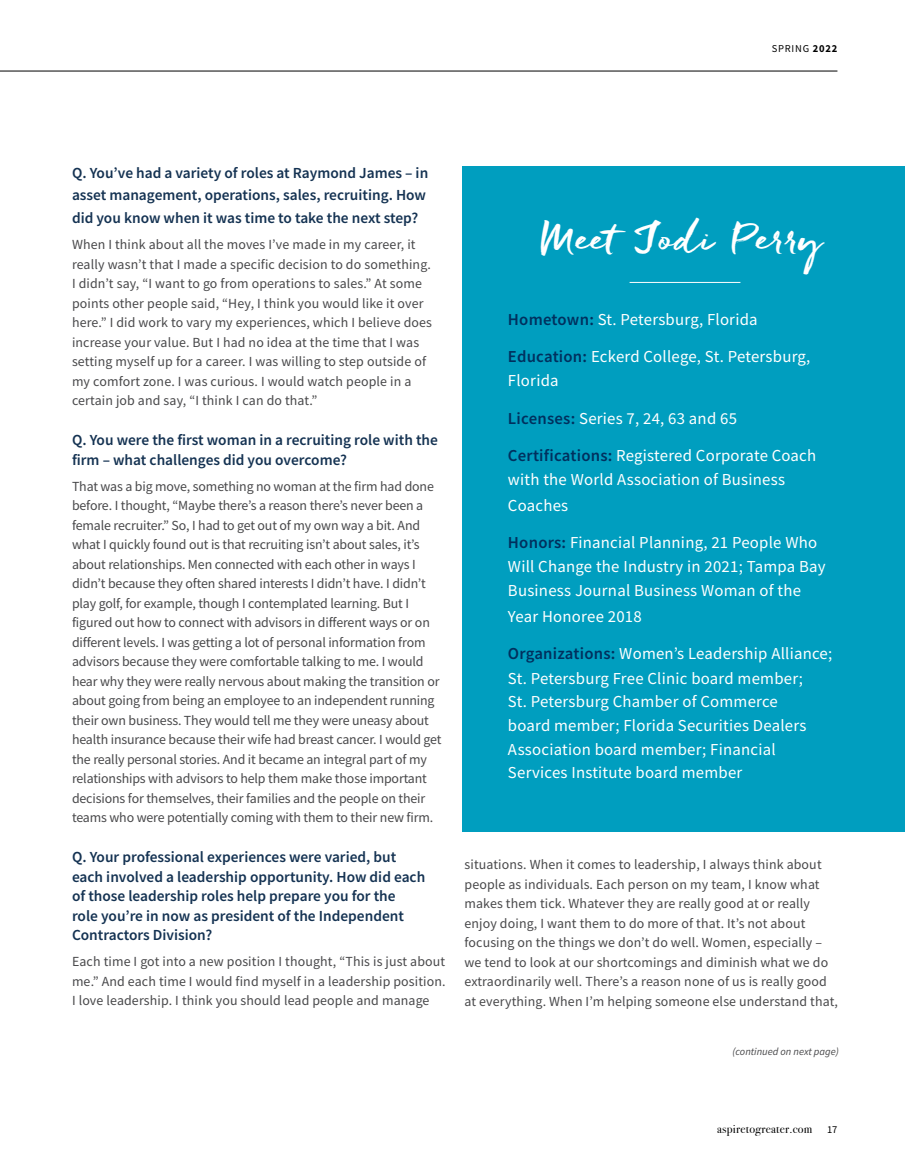
<style>
.page{position:relative;width:905px;height:1175px;background:#fff}
.page>*{position:absolute;margin:0;border:0;box-sizing:border-box;transform-origin:0 0}
.t1{font:40.5px "Freeland";letter-spacing:.015em;color:#fff}
.t2{font:16.8px/23.7px "Source Sans Pro";letter-spacing:.015em;color:#fff}
.t3{font:600 15.3px/19.5px "Source Sans Pro";color:#143252}
.t4{font:13.8px/19.5px "Source Sans Pro";letter-spacing:-.01em;color:#48484a}
.t5{font:13.8px/19.5px "Source Sans Pro";letter-spacing:.01em;color:#48484a}
.t6{font:12px "Bodoni Svty Two ITCTT";letter-spacing:.02em;color:#000}
.t7{font:italic 10.5px "Source Sans Pro";color:#48484a}
.t8{font:10.5px "Source Sans Pro";letter-spacing:.075em;color:#000}
.s1{font-weight:700;font-size:10.65px}
.s2{font-weight:600;color:#00305e}
.s3{font-family:"Source Sans Pro";font-size:10.5px}
</style>
<div class="page">
<hr style="left:0;top:71px;width:837px;height:1px;background:#000">
<div style="left:462px;top:166px;width:442px;height:665px;background:#009ebf"></div>
<hr style="left:629px;top:282px;width:111px;height:1px;background:#fff">
<p class="t8" style="left:771px;top:41px;width:67px">SPRING <span class="s1">2022</span></p>
<p class="t3" style="left:72px;top:161px;width:358px;line-height:22.5px">Q. You’ve had a variety of roles at Raymond James – in asset management, operations, sales, recruiting. How did you know when it was time to take the next step?</p>
<p class="t5" style="left:72px;top:235px;width:361px">When I think about all the moves I’ve made in my career, it really wasn’t that I made a specific decision to do something.<br>I didn’t say, “I want to go from operations to sales.” At some points other people said, “Hey, I think you would like it over here.” I did work to vary my experiences, which I believe does increase your value. But I had no idea at the time that I was setting myself up for a career. I was willing to step outside of my comfort zone. I was curious. I would watch people in a certain job and say, “I think I can do that.”</p>
<p class="t3" style="left:72px;top:430px;width:367px">Q. You were the first woman in a recruiting role with the firm – what challenges did you overcome?</p>
<p class="t4" style="left:72px;top:476px;width:371px">That was a big move, something no woman at the firm had done before. I thought, “Maybe there’s a reason there’s never been a female recruiter.” So, I had to get out of my own way a bit. And what I quickly found out is that recruiting isn’t about sales, it’s about relationships. Men connected with each other in ways I didn’t because they often shared interests I didn’t have. I didn’t play golf, for example, though I contemplated learning. But I figured out how to connect with advisors in different ways or on different levels. I was getting a lot of personal information from advisors because they were comfortable talking to me. I would hear why they were really nervous about making the transition or about going from being an employee to an independent running their own business. They would tell me they were uneasy about health insurance because their wife had breast cancer. I would get the really personal stories. And it became an integral part of my relationships with advisors to help them make those important decisions for themselves, their families and the people on their teams who were potentially coming with them to their new firm.</p>
<p class="t3" style="left:72px;top:847px;width:355px">Q. Your professional experiences were varied, but each involved a leadership opportunity. How did each of those leadership roles help prepare you for the role you’re in now as president of the Independent Contractors Division?</p>
<p class="t4" style="left:72px;top:952px;width:375px;text-align:justify">Each time I got into a new position I thought, “This is just about me.” And each time I would find myself in a leadership position.<br>I love leadership. I think you should lead people and manage</p>
<h1 class="t1" style="left:541px;top:211px;width:279px">Meet Jodi Perry</h1>
<p class="t2" style="left:508px;top:307px;width:251px"><span class="s2">Hometown:</span> St. Petersburg, Florida</p>
<p class="t2" style="left:508px;top:345px;width:304px"><span class="s2">Education:</span> Eckerd College, St. Petersburg,<br>Florida</p>
<p class="t2" style="left:508px;top:406px;width:230px"><span class="s2">Licenses:</span> Series 7, 24, 63 and 65</p>
<p class="t2" style="left:508px;top:444px;width:310px"><span class="s2">Certifications:</span> Registered Corporate Coach with the World Association of Business</p>
<p class="t2" style="left:508px;top:493px;width:62px">Coaches</p>
<p class="t2" style="left:508px;top:531px;width:319px"><span class="s2">Honors:</span> Financial Planning, 21 People Who<br>Will Change the Industry in 2021; Tampa Bay<br>Business Journal Business Woman of the</p>
<p class="t2" style="left:508px;top:604px;width:135px">Year Honoree 2018</p>
<p class="t2" style="left:508px;top:642px;width:326px"><span class="s2">Organizations:</span> Women’s Leadership Alliance; St. Petersburg Free Clinic board member;<br>St. Petersburg Chamber of Commerce<br>board member; Florida Securities Dealers Association board member; Financial Services Institute board member</p>
<p class="t5" style="left:464px;top:854px;width:375px">situations. When it comes to leadership, I always think about people as individuals. Each person on my team, I know what makes them tick. Whatever they are really good at or really enjoy doing, I want them to do more of that. It’s not about focusing on the things we don’t do well. Women, especially – we tend to look at our shortcomings and diminish what we do extraordinarily well. There’s a reason none of us is really good at everything. When I’m helping someone else understand that,</p>
<p class="t7" style="left:732px;top:1045px;width:108px">(continued on next page)</p>
<p class="t6" style="left:717px;top:1119px;width:122px">aspiretogreater.com <span class="s3">17</span></p>
</div>
